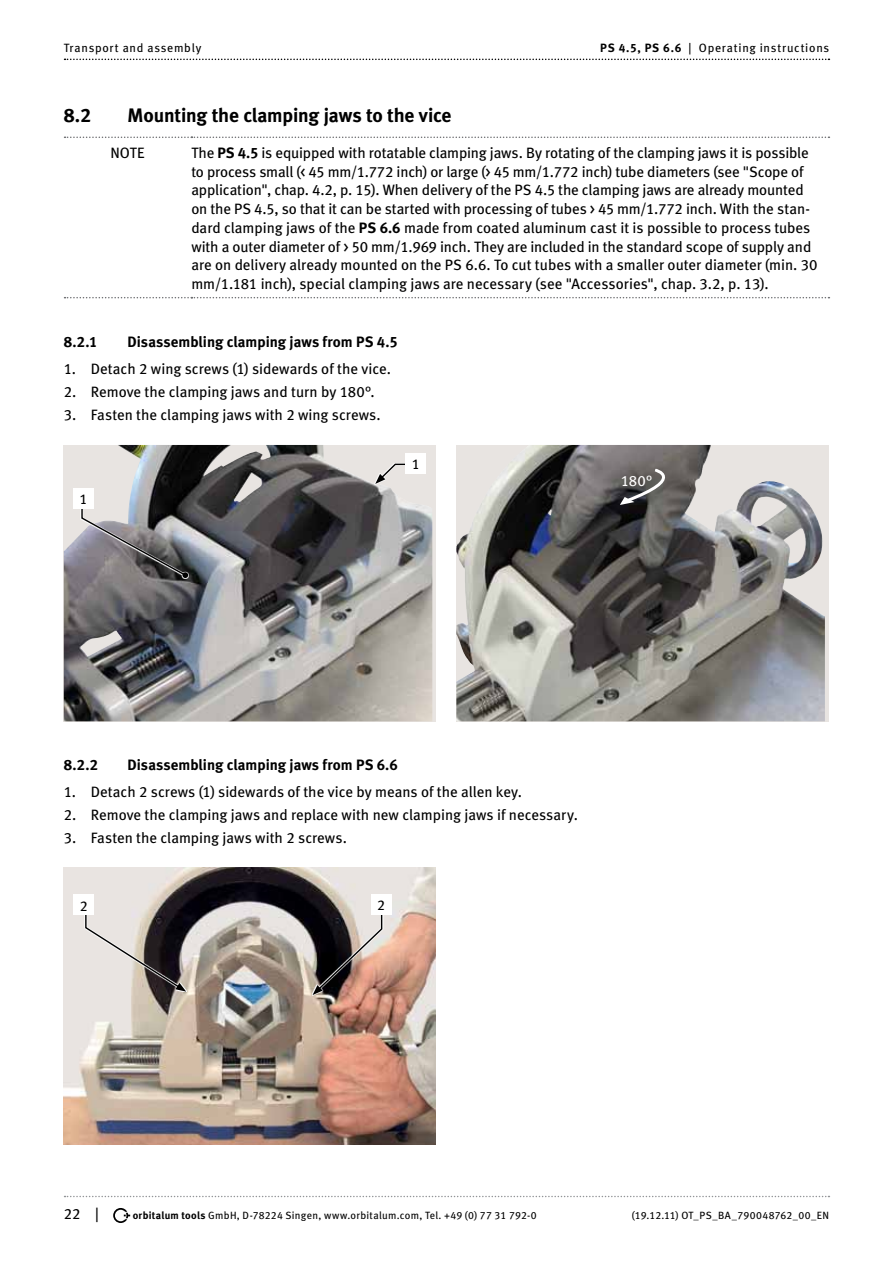
<style>
.page{position:relative;width:893px;height:1263px;background:#fff}
.page>*{position:absolute;margin:0;border:0;box-sizing:border-box;transform-origin:0 0}
.t1{font:19.5px "Meta Bold LF";letter-spacing:-.01em;color:#000}
.t2{font:15px/18.8px "Meta Book LF";color:#000}
.t3{font:15px "Meta Bold LF";color:#000}
.t4{font:15px "Meta Book LF";color:#fff}
.t5{font:14.25px "Meta Book LF";color:#000}
.t6{font:12px "Meta Book LF";letter-spacing:.06em;color:#000}
.t7{font:10.5px "Meta Book LF";letter-spacing:.025em;color:#000}
.s1{font-family:"Meta Bold LF"}
</style>
<div class="page">
<svg style="left:65px;top:1196px;width:764px;height:1px"></svg>
<svg style="left:113px;top:1208px;width:17px;height:15px"></svg>
<svg style="left:65px;top:59px;width:764px;height:1px"></svg>
<svg style="left:65px;top:137px;width:764px;height:1px"></svg>
<svg style="left:65px;top:297px;width:764px;height:1px"></svg>
<svg style="left:64px;top:445px;width:372px;height:276px;background:#868585"></svg>
<img style="left:231px;top:445px;width:39px;height:17px">
<svg style="left:81px;top:499px;width:108px;height:80px"></svg>
<svg style="left:81px;top:498px;width:107px;height:80px;background:#828084"></svg>
<div style="left:73px;top:488px;width:21px;height:20px;background:#fff"></div>
<div style="left:374px;top:463px;width:44px;height:22px;background:#e8e4e1"></div>
<svg style="left:375px;top:463px;width:43px;height:21px"></svg>
<div style="left:406px;top:453px;width:20px;height:20px;background:#fff"></div>
<svg style="left:456px;top:445px;width:372px;height:276px;background:#898885"></svg>
<img style="left:482px;top:445px;width:47px;height:57px">
<svg style="left:620px;top:469px;width:52px;height:36px;background:#676664"></svg>
<img style="left:64px;top:868px;width:372px;height:276px">
<svg style="left:312px;top:906px;width:71px;height:90px"></svg>
<img style="left:313px;top:905px;width:70px;height:90px">
<div style="left:371px;top:894px;width:20px;height:21px;background:#fff"></div>
<svg style="left:84px;top:904px;width:102px;height:88px;background:#9e9997"></svg>
<div style="left:74px;top:895px;width:20px;height:20px;background:#fff"></div>
<p class="t6" style="left:64px;top:40px;width:139px">Transport and assembly</p>
<p class="t6" style="left:600px;top:40px;width:231px"><span class="s1">PS 4.5, PS 6.6</span> | Operating instructions</p>
<h1 class="t1" style="left:64px;top:103px;width:29px">8.2</h1>
<h1 class="t1" style="left:128px;top:103px;width:325px">Mounting the clamping jaws to the vice</h1>
<p class="t2" style="left:110px;top:143px;width:36px">NOTE</p>
<p class="t2" style="left:191px;top:143px;width:628px">The <span class="s1">PS 4.5</span> is equipped with rotatable clamping jaws. By rotating of the clamping jaws it is possible to process small (&lt; 45 mm/1.772 inch) or large (&gt; 45 mm/1.772 inch) tube diameters (see "Scope of application", chap. 4.2, p. 15). When delivery of the PS 4.5 the clamping jaws are already mounted on the PS 4.5, so that it can be started with processing of tubes &gt; 45 mm/1.772 inch. With the stan&shy;dard clamping jaws of the <span class="s1">PS 6.6</span> made from coated aluminum cast it is possible to process tubes with a outer diameter of &gt; 50 mm/1.969 inch. They are included in the standard scope of supply and are on delivery already mounted on the PS 6.6. To cut tubes with a smaller outer diameter (min. 30 mm/1.181 inch), special clamping jaws are necessary (see "Accessories", chap. 3.2, p. 13).</p>
<p class="t3" style="left:64px;top:332px;width:35px">8.2.1</p>
<p class="t3" style="left:128px;top:332px;width:272px">Disassembling clamping jaws from PS 4.5</p>
<p class="t2" style="left:64px;top:359px;width:329px">1. Detach 2 wing screws (1) sidewards of the vice.</p>
<p class="t2" style="left:64px;top:382px;width:312px">2. Remove the clamping jaws and turn by 180°.</p>
<p class="t2" style="left:64px;top:405px;width:318px">3. Fasten the clamping jaws with 2 wing screws.</p>
<p class="t5" style="left:79px;top:490px;width:9px">1</p>
<p class="t5" style="left:412px;top:455px;width:9px">1</p>
<p class="t4" style="left:621px;top:471px;width:33px">180°</p>
<p class="t3" style="left:64px;top:755px;width:36px">8.2.2</p>
<p class="t3" style="left:128px;top:755px;width:272px">Disassembling clamping jaws from PS 6.6</p>
<p class="t2" style="left:64px;top:782px;width:460px">1. Detach 2 screws (1) sidewards of the vice by means of the allen key.</p>
<p class="t2" style="left:64px;top:805px;width:516px">2. Remove the clamping jaws and replace with new clamping jaws if necessary.</p>
<p class="t2" style="left:64px;top:828px;width:285px">3. Fasten the clamping jaws with 2 screws.</p>
<p class="t5" style="left:80px;top:896px;width:9px">2</p>
<p class="t5" style="left:377px;top:896px;width:9px">2</p>
<p class="t2" style="left:64px;top:1203px;width:36px">22 |</p>
<p class="t7" style="left:133px;top:1208px;width:405px"><span class="s1">orbitalum tools</span> GmbH, D-78224 Singen, www.orbitalum.com, Tel. +49 (0) 77 31 792-0</p>
<p class="t7" style="left:632px;top:1208px;width:199px">(19.12.11) OT_PS_BA_790048762_00_EN</p>
</div>
